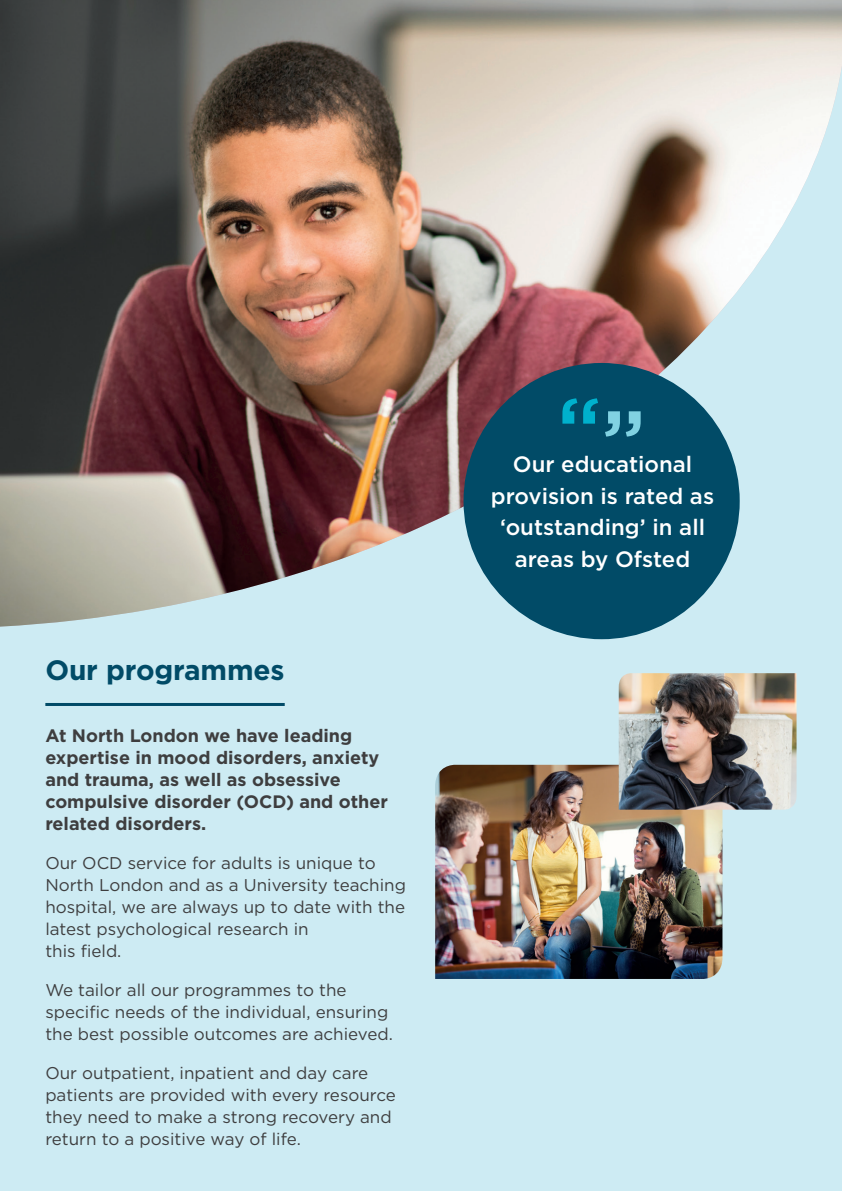
<style>
.page{position:relative;width:842px;height:1191px;background:#cdebf3}
.page>*{position:absolute;margin:0;border:0;box-sizing:border-box;transform-origin:0 0}
.t1{font:700 28px "Gotham";letter-spacing:-.005em;color:#014b67}
.t2{font:500 22.2px/31.6px "Gotham";color:#fff;text-align:center}
.t3{font:700 18px/22px "Gotham";color:#3e3e3f}
.t4{font:17px/22px "Gotham";color:#3e3e3f}
</style>
<div class="page">
<img style="left:0;top:0;width:842px;height:626px">
<hr style="left:45px;top:703px;width:240px;height:3px;background:#014b67">
<img style="left:435px;top:765px;width:287px;height:214px">
<img style="left:619px;top:673px;width:177px;height:136px">
<div style="left:463px;top:363px;width:277px;height:276px;background:#014b67;border-radius:50%"></div>
<svg style="left:605px;top:411px;width:36px;height:25px"></svg>
<svg style="left:562px;top:398px;width:36px;height:25px"></svg>
<p class="t1" style="left:45px;top:652px;width:241px">Our programmes</p>
<p class="t3" style="left:45px;top:724px;width:344px">At North London we have leading expertise in mood disorders, anxiety and trauma, as well as obsessive compulsive disorder (OCD) and other related disorders.</p>
<p class="t4" style="left:45px;top:851px;width:362px">Our OCD service for adults is unique to North London and as a University teaching hospital, we are always up to date with the latest psychological research in<br>this field.</p>
<p class="t4" style="left:45px;top:978px;width:349px">We tailor all our programmes to the specific needs of the individual, ensuring the best possible outcomes are achieved.</p>
<p class="t4" style="left:45px;top:1061px;width:352px">Our outpatient, inpatient and day care patients are provided with every resource they need to make a strong recovery and return to a positive way of life.</p>
<p class="t2" style="left:491px;top:448px;width:225px">Our educational provision is rated as ‘outstanding’ in all areas by Ofsted</p>
</div>
